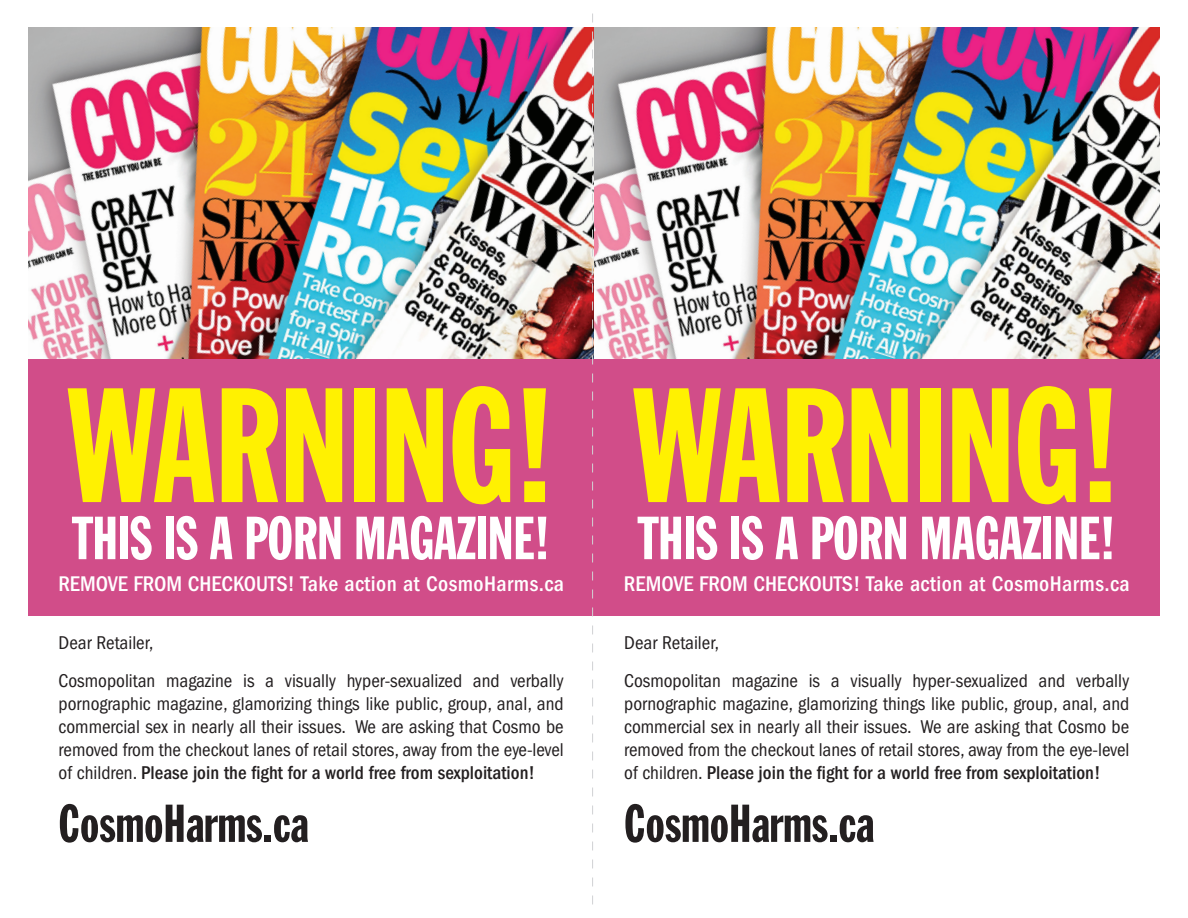
<style>
.page{position:relative;width:1188px;height:918px;background:#fff}
.page>*{position:absolute;margin:0;border:0;box-sizing:border-box;transform-origin:0 0}
.t1{font:159.75px "Franklin Gothic Extra Cond";color:#fff101}
.t2{font:59.7px "Franklin Gothic Extra Cond";color:#fff}
.t3{font:52.35px "Franklin Gothic Extra Cond";color:#231f20}
.t4{font:500 condensed 22.05px "Franklin Gothic";letter-spacing:.02em;color:#fff}
.t5{font:condensed 19.2px/23.1px "Franklin Gothic";color:#231f20;text-align:justify}
.s1{font-weight:500}
</style>
<div class="page">
<img style="left:28px;top:27px;width:1132px;height:332px">
<div style="left:28px;top:359px;width:566px;height:256px;background:#d14d89"></div>
<div style="left:594px;top:359px;width:566px;height:256px;background:#d14d89"></div>
<svg style="left:592px;top:14px;width:1px;height:890px"></svg>
<p class="t1" style="left:67px;top:361px;width:490px">WARNING!</p>
<p class="t2" style="left:73px;top:506px;width:479px">THIS IS A PORN MAGAZINE!</p>
<p class="t4" style="left:58px;top:571px;width:507px">REMOVE FROM CHECKOUTS! Take action at CosmoHarms.ca</p>
<p class="t5" style="left:59px;top:632px;width:96px">Dear Retailer,</p>
<p class="t5" style="left:59px;top:669px;width:507px">Cosmopolitan magazine is a visually hyper-sexualized and verbally pornographic magazine, glamorizing things like public, group, anal, and commercial sex in nearly all their issues. We are asking that Cosmo be removed from the checkout lanes of retail stores, away from the eye-level of children. <span class="s1">Please join the fight for a world free from sexploitation!</span></p>
<p class="t3" style="left:59px;top:796px;width:252px">CosmoHarms.ca</p>
<p class="t1" style="left:633px;top:361px;width:490px">WARNING!</p>
<p class="t2" style="left:638px;top:506px;width:479px">THIS IS A PORN MAGAZINE!</p>
<p class="t4" style="left:624px;top:571px;width:507px">REMOVE FROM CHECKOUTS! Take action at CosmoHarms.ca</p>
<p class="t5" style="left:624px;top:632px;width:96px">Dear Retailer,</p>
<p class="t5" style="left:624px;top:669px;width:507px">Cosmopolitan magazine is a visually hyper-sexualized and verbally pornographic magazine, glamorizing things like public, group, anal, and commercial sex in nearly all their issues. We are asking that Cosmo be removed from the checkout lanes of retail stores, away from the eye-level of children. <span class="s1">Please join the fight for a world free from sexploitation!</span></p>
<p class="t3" style="left:624px;top:796px;width:252px">CosmoHarms.ca</p>
</div>
